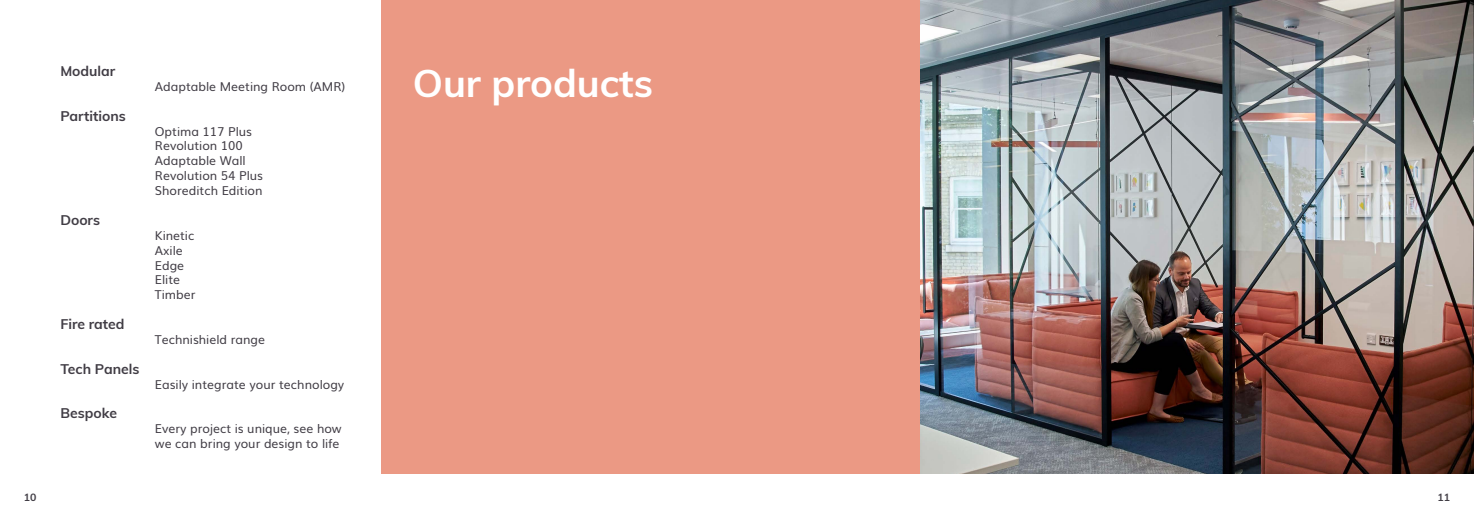
<style>
.page{position:relative;width:1474px;height:521px;background:#fff}
.page>*{position:absolute;margin:0;border:0;box-sizing:border-box;transform-origin:0 0}
.t1{font:700 38.5px "Muli";color:#fff}
.t2{font:700 14px "Muli";color:#413d45}
.t3{font:12.25px/14.9px "Muli";color:#413d45}
.t4{font:700 10.5px "Muli";color:#413d45}
</style>
<div class="page">
<img style="left:919px;top:0;width:554px;height:473px">
<div style="left:381px;top:0;width:538px;height:473px;background:#eb9984"></div>
<p class="t2" style="left:60px;top:61px;width:57px">Modular</p>
<p class="t2" style="left:60px;top:105px;width:67px">Partitions</p>
<p class="t2" style="left:60px;top:210px;width:41px">Doors</p>
<p class="t2" style="left:60px;top:314px;width:66px">Fire rated</p>
<p class="t2" style="left:60px;top:358px;width:81px">Tech Panels</p>
<p class="t2" style="left:60px;top:403px;width:58px">Bespoke</p>
<p class="t3" style="left:155px;top:78px;width:192px">Adaptable Meeting Room (AMR)</p>
<p class="t3" style="left:155px;top:123px;width:110px">Optima 117 Plus<br>Revolution 100<br>Adaptable Wall<br>Revolution 54 Plus<br>Shoreditch Edition</p>
<p class="t3" style="left:155px;top:227px;width:42px">Kinetic<br>Axile<br>Edge<br>Elite<br>Timber</p>
<p class="t3" style="left:155px;top:331px;width:112px">Technishield range</p>
<p class="t3" style="left:155px;top:376px;width:191px">Easily integrate your technology</p>
<p class="t3" style="left:155px;top:420px;width:188px">Every project is unique, see how we can bring your design to life</p>
<h1 class="t1" style="left:413px;top:55px;width:242px">Our products</h1>
<p class="t4" style="left:24px;top:490px;width:14px">10</p>
<p class="t4" style="left:1437px;top:490px;width:14px">11</p>
</div>
